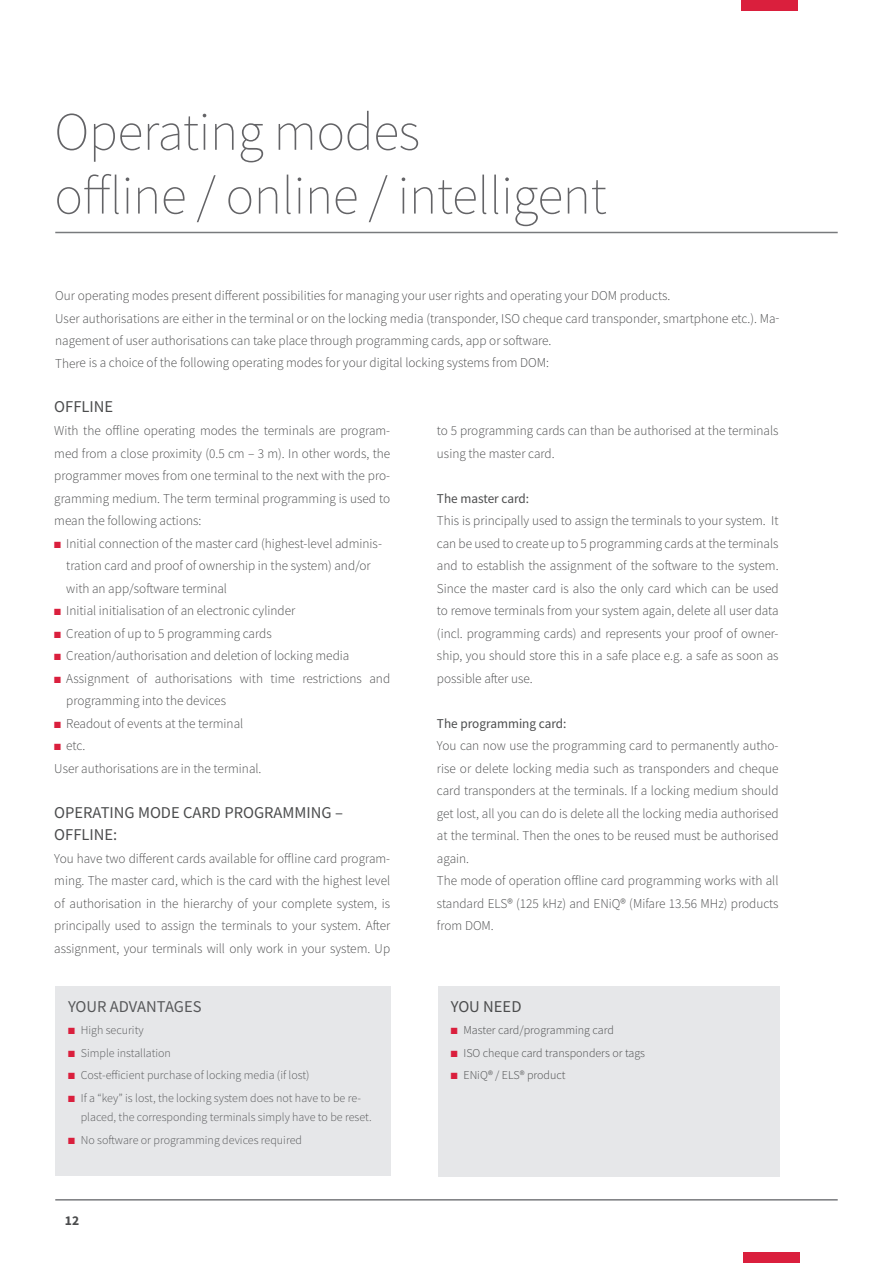
<style>
.page{position:relative;width:893px;height:1263px;background:#fff}
.page>*{position:absolute;margin:0;border:0;box-sizing:border-box;transform-origin:0 0}
.t1{font:200 54px/63.8px "Source Sans Pro";letter-spacing:-.01em;color:#636366}
.t2{font:16.5px/22.5px "Source Sans Pro";color:#4b4c4d}
.t3{font:16.5px "Source Sans Pro";color:#57585a}
.t4{font:300 13.5px/22.5px "Source Sans Pro";color:#4b4c4d}
.t5{font:13.5px "Source Sans Pro";color:#4b4c4d}
.t6{font:700 13.5px "Source Sans Pro";color:#4b4c4d}
.t7{font:300 12px/19.5px "Source Sans Pro";color:#57585a}
.t8{font:300 12px "Source Sans Pro";color:#4b4c4d}
.s1{color:#da1f3d}
</style>
<div class="page">
<div style="left:741px;top:0;width:56px;height:11px;background:#da1f3d"></div>
<div style="left:743px;top:1252px;width:56px;height:11px;background:#da1f3d"></div>
<hr style="left:55px;top:1199px;width:783px;height:1px;background:#787a7d">
<div style="left:438px;top:986px;width:342px;height:190px;background:#e6e7e9"></div>
<hr style="left:55px;top:232px;width:783px;height:1px;background:#787a7d">
<div style="left:55px;top:986px;width:336px;height:190px;background:#e6e7e9"></div>
<h1 class="t1" style="left:54px;top:100px;width:554px">Operating modes<br>offline / online / intelligent</h1>
<p class="t4" style="left:55px;top:284px;width:726px">Our operating modes present different possibilities for managing your user rights and operating your DOM products.<br>User authorisations are either in the terminal or on the locking media (transponder, ISO cheque card transponder, smartphone etc.). Ma&shy;nagement of user authorisations can take place through programming cards, app or software.<br>There is a choice of the following operating modes for your digital locking systems from DOM:</p>
<p class="t2" style="left:54px;top:396px;width:60px">OFFLINE</p>
<p class="t4" style="left:54px;top:419px;width:337px;text-align:justify">With the offline operating modes the terminals are program&shy;med from a close proximity (0.5 cm – 3 m). In other words, the programmer moves from one terminal to the next with the pro&shy;gramming medium. The term terminal programming is used to mean the following actions:</p>
<p class="t4" style="left:66px;top:532px;width:317px;text-indent:-12px"><span class="s1">■</span> Initial connection of the master card (highest-level adminis&shy;tration card and proof of ownership in the system) and/or with an app/software terminal</p>
<p class="t4" style="left:54px;top:599px;width:243px"><span class="s1">■</span> Initial initialisation of an electronic cylinder</p>
<p class="t4" style="left:54px;top:622px;width:219px"><span class="s1">■</span> Creation of up to 5 programming cards</p>
<p class="t4" style="left:54px;top:644px;width:297px"><span class="s1">■</span> Creation/authorisation and deletion of locking media</p>
<p class="t4" style="left:66px;top:667px;width:325px;text-indent:-12px"><span class="s1">■</span> Assignment of authorisations with time restrictions and programming into the devices</p>
<p class="t4" style="left:54px;top:712px;width:191px"><span class="s1">■</span> Readout of events at the terminal</p>
<p class="t4" style="left:54px;top:734px;width:209px"><span class="s1">■</span> etc.<br>User authorisations are in the terminal.</p>
<p class="t2" style="left:54px;top:801px;width:290px">OPERATING MODE CARD PROGRAMMING –<br>OFFLINE:</p>
<p class="t4" style="left:54px;top:847px;width:337px;text-align:justify">You have two different cards available for offline card program&shy;ming. The master card, which is the card with the highest level of authorisation in the hierarchy of your complete system, is principally used to assign the terminals to your system. After assignment, your terminals will only work in your system. Up</p>
<p class="t3" style="left:68px;top:996px;width:135px">YOUR ADVANTAGES</p>
<p class="t7" style="left:68px;top:1020px;width:77px"><span class="s1">■</span> High security</p>
<p class="t7" style="left:68px;top:1043px;width:104px"><span class="s1">■</span> Simple installation</p>
<p class="t7" style="left:68px;top:1065px;width:243px"><span class="s1">■</span> Cost-efficient purchase of locking media (if lost)</p>
<p class="t7" style="left:81px;top:1088px;width:292px;text-indent:-13px"><span class="s1">■</span> If a “key” is lost, the locking system does not have to be re&shy;placed, the corresponding terminals simply have to be reset.</p>
<p class="t7" style="left:68px;top:1130px;width:236px"><span class="s1">■</span> No software or programming devices required</p>
<p class="t6" style="left:65px;top:1211px;width:16px">12</p>
<p class="t4" style="left:437px;top:419px;width:343px">to 5 programming cards can than be authorised at the terminals using the master card.</p>
<p class="t5" style="left:437px;top:489px;width:94px">The master card:</p>
<p class="t4" style="left:437px;top:509px;width:343px;text-align:justify">This is principally used to assign the terminals to your system. It can be used to create up to 5 programming cards at the terminals and to establish the assignment of the software to the system.<br>Since the master card is also the only card which can be used to remove terminals from your system again, delete all user data (incl. programming cards) and represents your proof of owner&shy;ship, you should store this in a safe place e.g. a safe as soon as possible after use.</p>
<p class="t5" style="left:437px;top:714px;width:131px">The programming card:</p>
<p class="t4" style="left:437px;top:734px;width:343px">You can now use the programming card to permanently autho&shy;rise or delete locking media such as transponders and cheque card transponders at the terminals. If a locking medium should get lost, all you can do is delete all the locking media authorised at the terminal. Then the ones to be reused must be authorised again.<br>The mode of operation offline card programming works with all standard ELS® (125 kHz) and ENiQ® (Mifare 13.56 MHz) products from DOM.</p>
<p class="t2" style="left:451px;top:995px;width:72px">YOU NEED</p>
<p class="t8" style="left:451px;top:1023px;width:165px"><span class="s1">■</span> Master card/programming card</p>
<p class="t8" style="left:451px;top:1045px;width:196px"><span class="s1">■</span> ISO cheque card transponders or tags</p>
<p class="t8" style="left:451px;top:1068px;width:116px"><span class="s1">■</span> ENiQ® / ELS® product</p>
</div>
